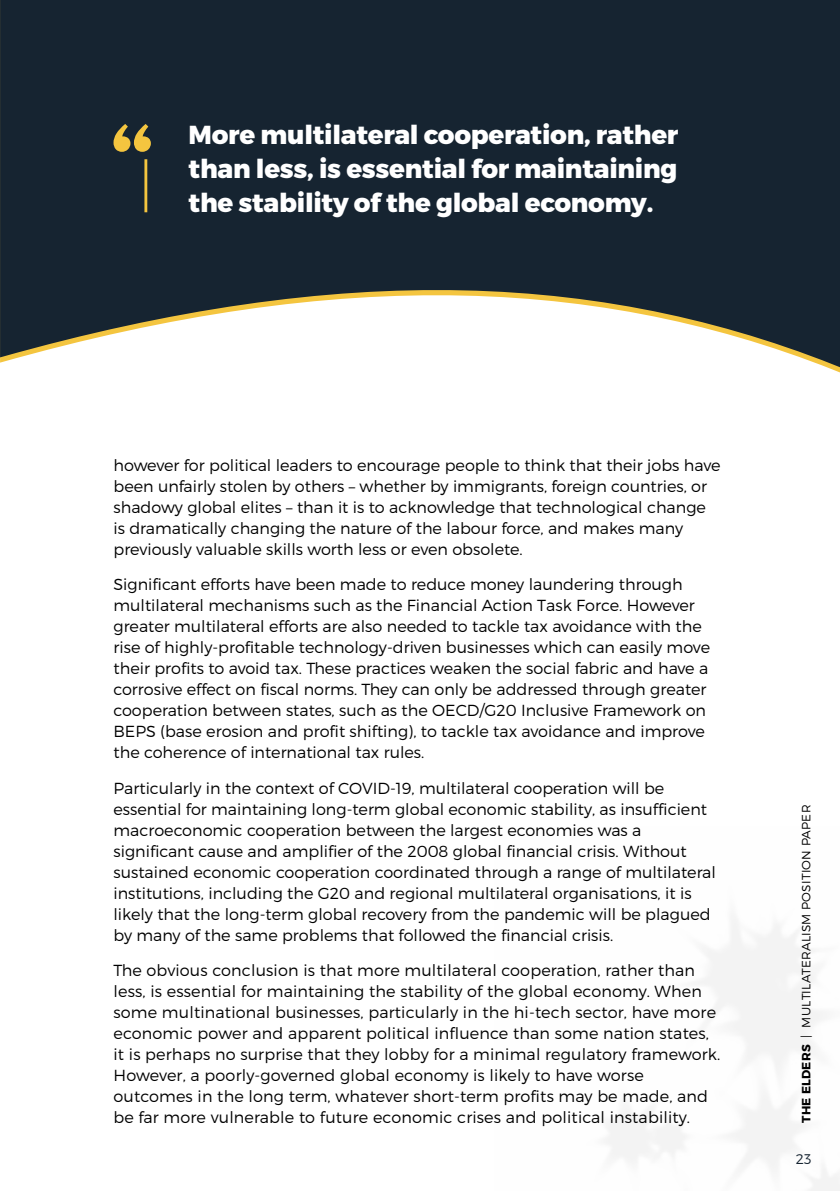
<style>
.page{position:relative;width:840px;height:1191px;background:#fff}
.page>*{position:absolute;margin:0;border:0;box-sizing:border-box;transform-origin:0 0}
.t1{font:800 26px/34px "Montserrat";letter-spacing:-.01em;color:#fff;text-align:justify}
.t2{font:300 16px/21px "Montserrat";color:#000}
.t3{font:300 14px "Montserrat";color:#162431}
.t4{font:300 12px "Montserrat";letter-spacing:.02em;color:#000}
.s1{font-weight:700}
</style>
<div class="page">
<svg style="left:0;top:0;width:839px;height:372px;background:#3a454e"></svg>
<svg style="left:113px;top:124px;width:38px;height:28px"></svg>
<hr style="left:144px;top:159px;width:3px;height:53px;background:#f4c53f">
<h1 class="t1" style="left:188px;top:119px;width:491px">More multilateral cooperation, rather than less, is essential for maintaining the stability of the global economy.</h1>
<p class="t2" style="left:113px;top:455px;width:608px">however for political leaders to encourage people to think that their jobs have been unfairly stolen by others – whether by immigrants, foreign countries, or shadowy global elites – than it is to acknowledge that technological change is dramatically changing the nature of the labour force, and makes many previously valuable skills worth less or even obsolete.</p>
<p class="t2" style="left:113px;top:574px;width:597px">Significant efforts have been made to reduce money laundering through multilateral mechanisms such as the Financial Action Task Force. However greater multilateral efforts are also needed to tackle tax avoidance with the rise of highly-profitable technology-driven businesses which can easily move their profits to avoid tax. These practices weaken the social fabric and have a corrosive effect on fiscal norms. They can only be addressed through greater cooperation between states, such as the OECD/G20 Inclusive Framework on BEPS (base erosion and profit shifting), to tackle tax avoidance and improve the coherence of international tax rules.</p>
<p class="t2" style="left:113px;top:777px;width:603px">Particularly in the context of COVID-19, multilateral cooperation will be essential for maintaining long-term global economic stability, as insufficient macroeconomic cooperation between the largest economies was a significant cause and amplifier of the 2008 global financial crisis. Without sustained economic cooperation coordinated through a range of multilateral institutions, including the G20 and regional multilateral organisations, it is likely that the long-term global recovery from the pandemic will be plagued by many of the same problems that followed the financial crisis.</p>
<p class="t2" style="left:113px;top:959px;width:608px">The obvious conclusion is that more multilateral cooperation, rather than less, is essential for maintaining the stability of the global economy. When some multinational businesses, particularly in the hi-tech sector, have more economic power and apparent political influence than some nation states, it is perhaps no surprise that they lobby for a minimal regulatory framework.<br>However, a poorly-governed global economy is likely to have worse outcomes in the long term, whatever short-term profits may be made, and be far more vulnerable to future economic crises and political instability.</p>
<p class="t4" style="left:798px;top:1122px;width:319px;rotate:-90deg"><span class="s1">THE ELDERS</span> | MULTILATERALISM POSITION PAPER</p>
<p class="t3" style="left:795px;top:1150px;width:17px">23</p>
</div>
